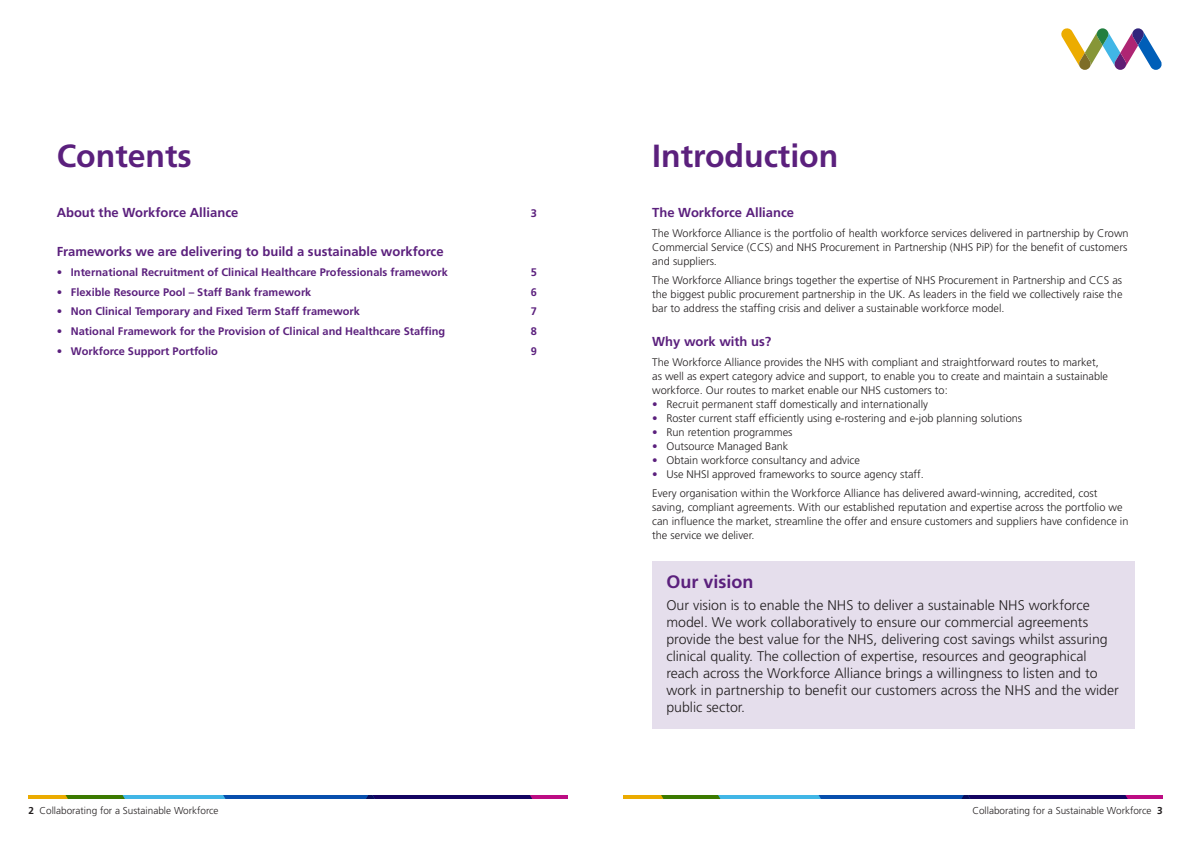
<style>
.page{position:relative;width:1191px;height:842px;background:#fff}
.page>*{position:absolute;margin:0;border:0;box-sizing:border-box;transform-origin:0 0}
.t1{font:700 32px "Frutiger";color:#5b207d}
.t2{font:700 18px "Frutiger";color:#5b207d}
.t3{font:300 14px/17px "Frutiger";color:#231f20}
.t4{font:700 13px "Frutiger";color:#5b207d}
.t5{font:300 11px/14px "Frutiger";color:#231f20}
.t6{font:700 11px "Frutiger";color:#5b207d}
.t7{font:300 10px "Frutiger";color:#231f20}
.s1{color:#5b207d}
.s2{font-weight:700}
</style>
<div class="page">
<svg style="left:624px;top:796px;width:538px;height:3px;background:#37527f"></svg>
<svg style="left:1061px;top:28px;width:100px;height:42px"></svg>
<svg style="left:28px;top:796px;width:539px;height:3px;background:#37527f"></svg>
<div style="left:652px;top:561px;width:482px;height:168px;background:#e5deec"></div>
<p class="t1" style="left:57px;top:137px;width:137px">Contents</p>
<p class="t4" style="left:57px;top:205px;width:183px">About the Workforce Alliance</p>
<p class="t6" style="left:531px;top:207px;width:8px">3</p>
<p class="t4" style="left:57px;top:244px;width:388px">Frameworks we are delivering to build a sustainable workforce</p>
<p class="t6" style="left:57px;top:266px;width:393px">• International Recruitment of Clinical Healthcare Professionals framework</p>
<p class="t6" style="left:531px;top:266px;width:8px">5</p>
<p class="t6" style="left:57px;top:285px;width:256px">• Flexible Resource Pool – Staff Bank framework</p>
<p class="t6" style="left:531px;top:285px;width:8px">6</p>
<p class="t6" style="left:57px;top:305px;width:305px">• Non Clinical Temporary and Fixed Term Staff framework</p>
<p class="t6" style="left:531px;top:305px;width:8px">7</p>
<p class="t6" style="left:57px;top:325px;width:390px">• National Framework for the Provision of Clinical and Healthcare Staffing</p>
<p class="t6" style="left:531px;top:325px;width:8px">8</p>
<p class="t6" style="left:57px;top:344px;width:163px">• Workforce Support Portfolio</p>
<p class="t6" style="left:531px;top:344px;width:8px">9</p>
<p class="t1" style="left:652px;top:137px;width:188px">Introduction</p>
<p class="t4" style="left:652px;top:205px;width:143px">The Workforce Alliance</p>
<p class="t5" style="left:652px;top:226px;width:478px">The Workforce Alliance is the portfolio of health workforce services delivered in partnership by Crown<br>Commercial Service (CCS) and NHS Procurement in Partnership (NHS PiP) for the benefit of customers and suppliers.</p>
<p class="t5" style="left:652px;top:274px;width:472px;text-align:justify">The Workforce Alliance brings together the expertise of NHS Procurement in Partnership and CCS as the biggest public procurement partnership in the UK. As leaders in the field we collectively raise the bar to address the staffing crisis and deliver a sustainable workforce model.</p>
<p class="t4" style="left:652px;top:334px;width:121px">Why work with us?</p>
<p class="t5" style="left:652px;top:355px;width:457px">The Workforce Alliance provides the NHS with compliant and straightforward routes to market, as well as expert category advice and support, to enable you to create and maintain a sustainable workforce. Our routes to market enable our NHS customers to:</p>
<p class="t5" style="left:652px;top:397px;width:277px"><span class="s1">•</span> Recruit permanent staff domestically and internationally</p>
<p class="t5" style="left:652px;top:411px;width:371px"><span class="s1">•</span> Roster current staff efficiently using e-rostering and e-job planning solutions</p>
<p class="t5" style="left:652px;top:425px;width:142px"><span class="s1">•</span> Run retention programmes</p>
<p class="t5" style="left:652px;top:439px;width:138px"><span class="s1">•</span> Outsource Managed Bank</p>
<p class="t5" style="left:652px;top:453px;width:209px"><span class="s1">•</span> Obtain workforce consultancy and advice</p>
<p class="t5" style="left:652px;top:467px;width:273px"><span class="s1">•</span> Use NHSI approved frameworks to source agency staff.</p>
<p class="t5" style="left:652px;top:487px;width:478px">Every organisation within the Workforce Alliance has delivered award-winning, accredited, cost saving, compliant agreements. With our established reputation and expertise across the portfolio we can influence the market, streamline the offer and ensure customers and suppliers have confidence in the service we deliver.</p>
<p class="t2" style="left:666px;top:571px;width:89px">Our vision</p>
<p class="t3" style="left:666px;top:597px;width:454px">Our vision is to enable the NHS to deliver a sustainable NHS workforce model. We work collaboratively to ensure our commercial agreements provide the best value for the NHS, delivering cost savings whilst assuring clinical quality. The collection of expertise, resources and geographical reach across the Workforce Alliance brings a willingness to listen and to work in partnership to benefit our customers across the NHS and the wider public sector.</p>
<p class="t7" style="left:28px;top:804px;width:192px"><span class="s2">2</span> Collaborating for a Sustainable Workforce</p>
<p class="t7" style="left:972px;top:804px;width:192px">Collaborating for a Sustainable Workforce <span class="s2">3</span></p>
</div>
